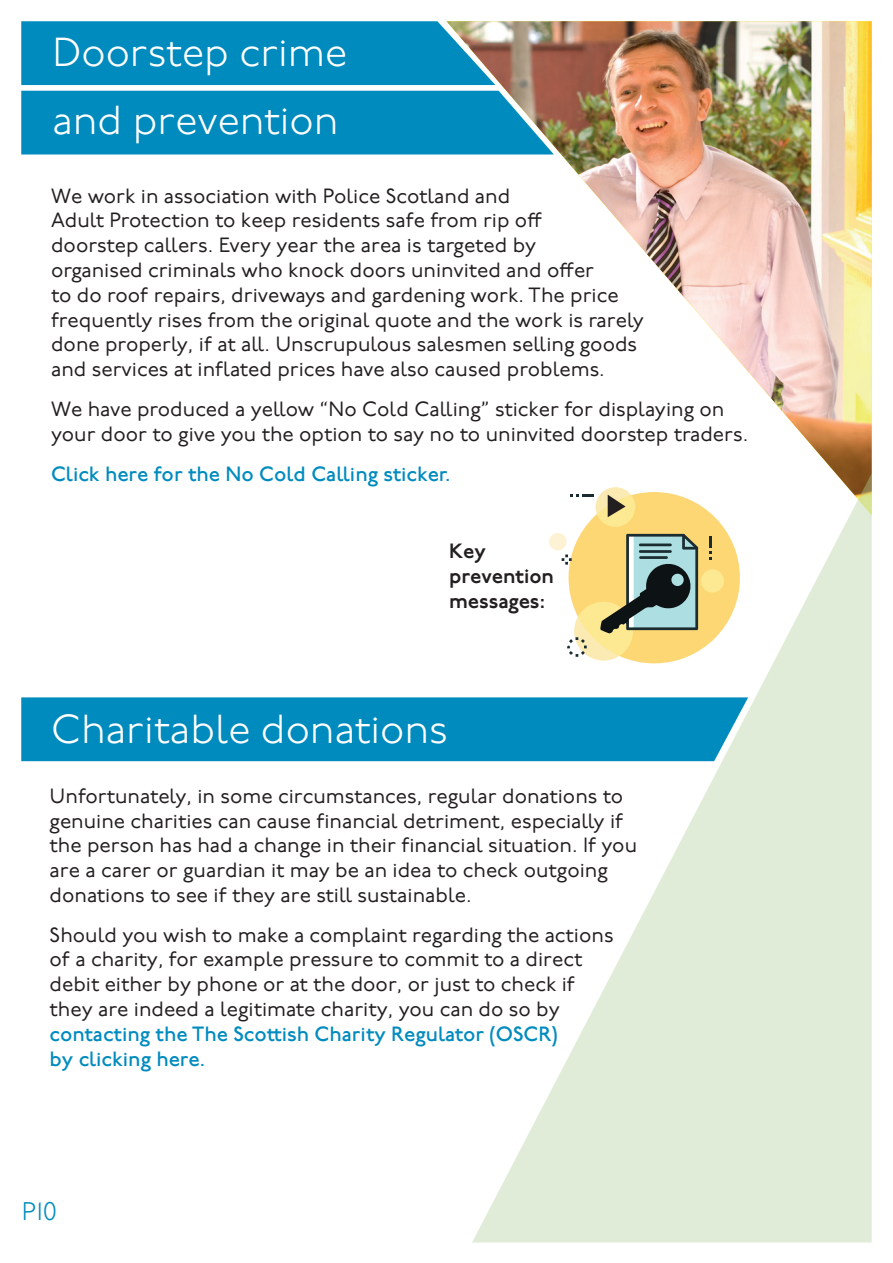
<style>
.page{position:relative;width:893px;height:1263px;background:#fff}
.page>*{position:absolute;margin:0;border:0;box-sizing:border-box;transform-origin:0 0}
.t1{font:300 40.5px/67.5px "P22 Underground";color:#fff}
.t2{font:300 25.5px "P22 Underground";color:#008bbe}
.t3{font:20.7px/24.8px "P22 Underground";color:#231f20}
.t4{font:500 20.7px/24.8px "P22 Underground";color:#008bbe}
.t5{font:600 20.7px/24.8px "P22 Underground";color:#231f20}
</style>
<div class="page">
<div style="left:21px;top:91px;width:425px;height:63px;background:#008bbe"></div>
<img style="left:446px;top:21px;width:426px;height:452px">
<svg style="left:472px;top:473px;width:400px;height:769px;fill:#e0ecd7"></svg>
<svg style="left:21px;top:21px;width:474px;height:64px;background:#0d8ebc"></svg>
<div style="left:21px;top:697px;width:727px;height:64px;background:#008bbe"></div>
<div style="left:569px;top:492px;width:171px;height:171px;background:#fed775;border-radius:50%"></div>
<div style="left:701px;top:569px;width:23px;height:23px;background:#fce992;border-radius:50%"></div>
<div style="left:549px;top:533px;width:18px;height:17px;background:#fdf3d4;border-radius:50%"></div>
<svg style="left:709px;top:537px;width:3px;height:23px"></svg>
<svg style="left:562px;top:534px;width:136px;height:126px"></svg>
<div style="left:671px;top:574px;width:13px;height:12px;background:#acdee2;border-radius:50%"></div>
<svg style="left:570px;top:487px;width:65px;height:40px"></svg>
<h1 class="t1" style="left:52px;top:20px;width:296px">Doorstep crime and prevention</h1>
<p class="t3" style="left:51px;top:184px;width:594px">We work in association with Police Scotland and<br>Adult Protection to keep residents safe from rip off<br>doorstep callers. Every year the area is targeted by<br>organised criminals who knock doors uninvited and offer<br>to do roof repairs, driveways and gardening work. The price frequently rises from the original quote and the work is rarely done properly, if at all. Unscrupulous salesmen selling goods and services at inflated prices have also caused problems.</p>
<p class="t3" style="left:51px;top:397px;width:699px">We have produced a yellow “No Cold Calling” sticker for displaying on your door to give you the option to say no to uninvited doorstep traders.</p>
<p class="t4" style="left:51px;top:462px;width:401px">Click here for the No Cold Calling sticker.</p>
<p class="t5" style="left:449px;top:539px;width:106px">Key prevention messages:</p>
<h1 class="t1" style="left:51px;top:697px;width:399px">Charitable donations</h1>
<p class="t3" style="left:50px;top:784px;width:589px">Unfortunately, in some circumstances, regular donations to genuine charities can cause financial detriment, especially if the person has had a change in their financial situation. If you are a carer or guardian it may be an idea to check outgoing donations to see if they are still sustainable.</p>
<p class="t3" style="left:50px;top:923px;width:566px">Should you wish to make a complaint regarding the actions of a charity, for example pressure to commit to a direct debit either by phone or at the door, or just to check if they are indeed a legitimate charity, you can do so by</p>
<p class="t4" style="left:50px;top:1022px;width:510px">contacting the The Scottish Charity Regulator (OSCR) by clicking here.</p>
<p class="t2" style="left:22px;top:1197px;width:37px">P10</p>
</div>
